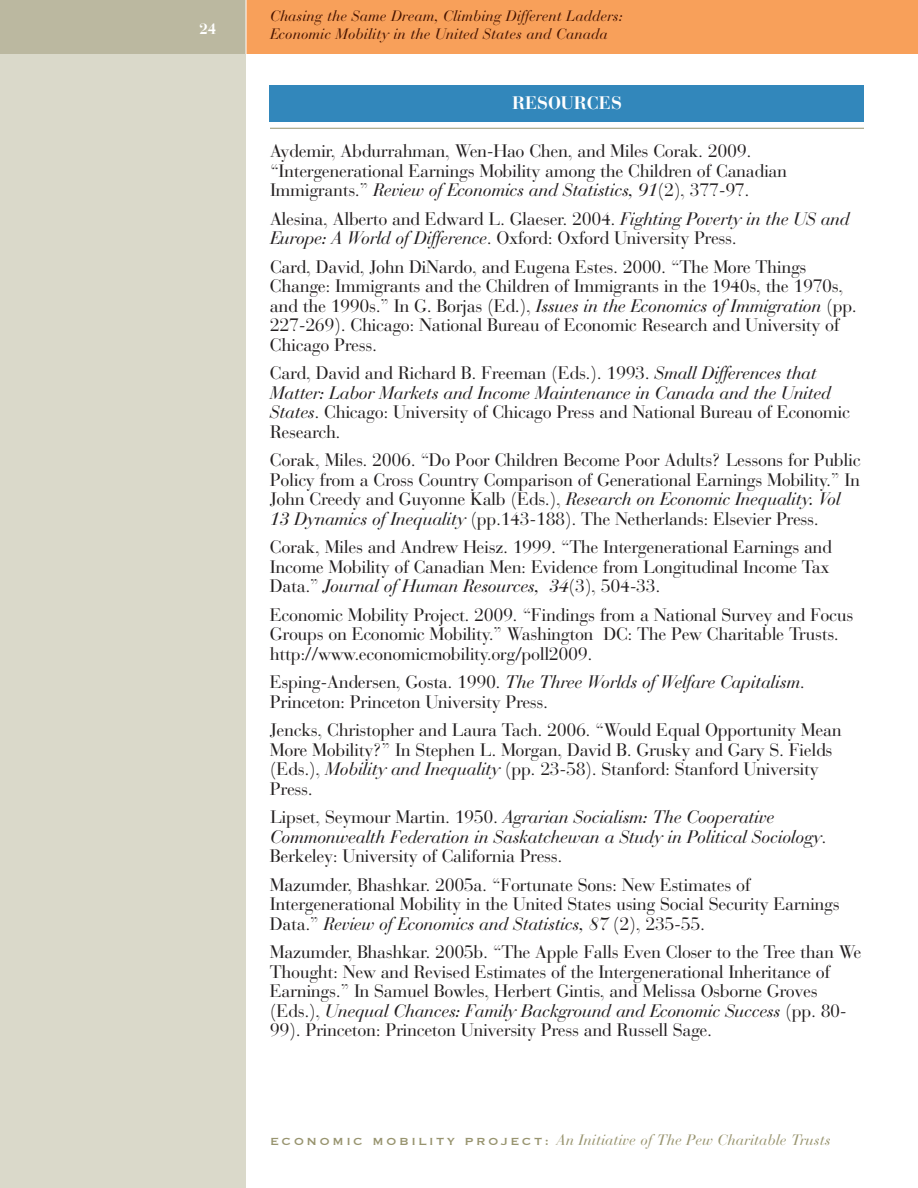
<style>
.page{position:relative;width:918px;height:1188px;background:#fff}
.page>*{position:absolute;margin:0;border:0;box-sizing:border-box;transform-origin:0 0}
.t1{font:18px/19.5px "Bauer Bodoni";letter-spacing:-.025em;color:#231f20}
.t2{font:italic 18px/19.5px "Bauer Bodoni";letter-spacing:-.025em;color:#231f20}
.t3{font:700 18px "Bauer Bodoni";color:#fff}
.t4{font:italic 15px/18px "Bauer Bodoni";color:#471400}
.t5{font:italic 15px "Bauer Bodoni";color:#98946f}
.t6{font:700 15px "Bauer Bodoni";color:#fff}
.s1{font-style:italic}
.s2{font-style:normal}
.s3{font-family:"Copperplate";font-style:normal;font-size:13.5px}
</style>
<div class="page">
<div style="left:269px;top:86px;width:595px;height:36px;background:#3287bb"></div>
<div style="left:246px;top:0;width:672px;height:54px;background:#f8a05a"></div>
<div style="left:0;top:0;width:246px;height:54px;background:#bbb8a0"></div>
<hr style="left:246px;top:0;width:1px;height:54px;background:#fff">
<div style="left:0;top:54px;width:246px;height:1134px;background:#dad9ca"></div>
<hr style="left:270px;top:128px;width:594px;height:1px;background:#98946f">
<p class="t6" style="left:199px;top:24px;width:18px">24</p>
<p class="t4" style="left:270px;top:8px;width:354px">Chasing the Same Dream, Climbing Different Ladders:<br>Economic Mobility in the United States and Canada</p>
<p class="t3" style="left:512px;top:97px;width:111px">RESOURCES</p>
<p class="t1" style="left:270px;top:144px;width:519px">Aydemir, Abdurrahman, Wen-Hao Chen, and Miles Corak. 2009. “Intergenerational Earnings Mobility among the Children of Canadian<br>Immigrants.” <span class="s1">Review of Economics and Statistics, 91</span>(2), 377-97.</p>
<p class="t1" style="left:270px;top:211px;width:581px">Alesina, Alberto and Edward L. Glaeser. 2004. <span class="s1">Fighting Poverty in the US and<br>Europe: A World of Difference</span>. Oxford: Oxford University Press.</p>
<p class="t1" style="left:270px;top:259px;width:588px">Card, David, John DiNardo, and Eugena Estes. 2000. “The More Things Change: Immigrants and the Children of Immigrants in the 1940s, the 1970s, and the 1990s.” In G. Borjas (Ed.), <span class="s1">Issues in the Economics of Immigration</span> (pp.<br>227-269). Chicago: National Bureau of Economic Research and University of Chicago Press.</p>
<p class="t1" style="left:270px;top:366px;width:582px">Card, David and Richard B. Freeman (Eds.). 1993. <span class="s1">Small Differences that Matter: Labor Markets and Income Maintenance in Canada and the United States</span>. Chicago: University of Chicago Press and National Bureau of Economic Research.</p>
<p class="t1" style="left:270px;top:453px;width:592px">Corak, Miles. 2006. “Do Poor Children Become Poor Adults? Lessons for Public Policy from a Cross Country Comparison of Generational Earnings Mobility.” In John Creedy and Guyonne Kalb (Eds.), <span class="s1">Research on Economic Inequality. Vol 13 Dynamics of Inequality</span> (pp.143-188). The Netherlands: Elsevier Press.</p>
<p class="t1" style="left:270px;top:540px;width:564px">Corak, Miles and Andrew Heisz. 1999. “The Intergenerational Earnings and<br>Income Mobility of Canadian Men: Evidence from Longitudinal Income Tax<br>Data.” <span class="s1">Journal of Human Resources, 34</span>(3), 504-33.</p>
<p class="t1" style="left:270px;top:607px;width:585px">Economic Mobility Project. 2009. “Findings from a National Survey and Focus<br>Groups on Economic Mobility.” Washington DC: The Pew Charitable Trusts. http://www.economicmobility.org/poll2009.</p>
<p class="t1" style="left:270px;top:675px;width:536px">Esping-Andersen, Gosta. 1990. <span class="s1">The Three Worlds of Welfare Capitalism</span>.<br>Princeton: Princeton University Press.</p>
<p class="t1" style="left:270px;top:723px;width:573px">Jencks, Christopher and Laura Tach. 2006. “Would Equal Opportunity Mean More Mobility?” In Stephen L. Morgan, David B. Grusky and Gary S. Fields (Eds.), <span class="s1">Mobility and Inequality</span> (pp. 23-58). Stanford: Stanford University Press.</p>
<p class="t2" style="left:270px;top:810px;width:558px"><span class="s2">Lipset, Seymour Martin. 1950.</span> Agrarian Socialism: The Cooperative<br>Commonwealth Federation in Saskatchewan a Study in Political Sociology<span class="s2">.<br>Berkeley: University of California Press.</span></p>
<p class="t1" style="left:270px;top:877px;width:571px">Mazumder, Bhashkar. 2005a. “Fortunate Sons: New Estimates of<br>Intergenerational Mobility in the United States using Social Security Earnings<br>Data.” <span class="s1">Review of Economics and Statistics, 87</span> (2), 235-55.</p>
<p class="t1" style="left:270px;top:945px;width:593px">Mazumder, Bhashkar. 2005b. “The Apple Falls Even Closer to the Tree than We Thought: New and Revised Estimates of the Intergenerational Inheritance of Earnings.” In Samuel Bowles, Herbert Gintis, and Melissa Osborne Groves (Eds.), <span class="s1">Unequal Chances: Family Background and Economic Success</span> (pp. 80- 99). Princeton: Princeton University Press and Russell Sage.</p>
<p class="t5" style="left:270px;top:1135px;width:562px"><span class="s3">ECONOMIC MOBILITY PROJECT:</span> An Initiative of The Pew Charitable Trusts</p>
</div>
